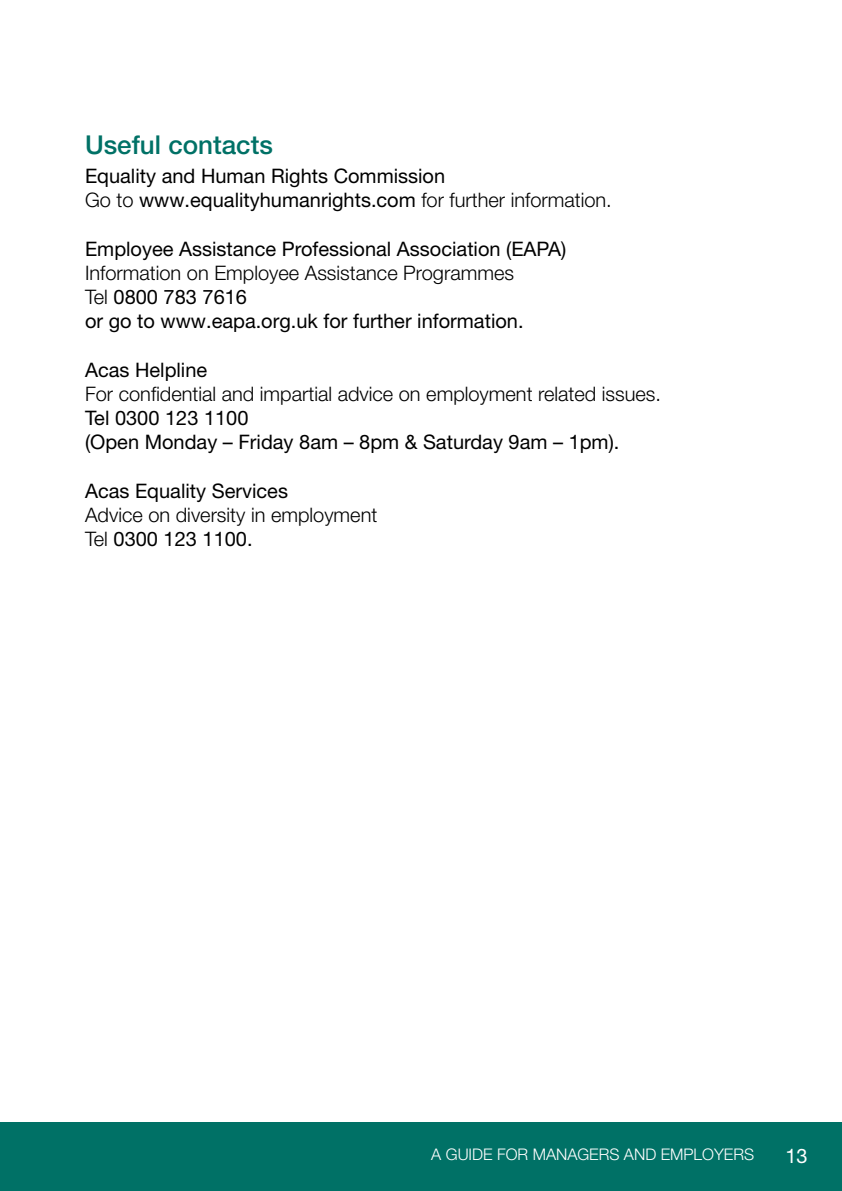
<style>
.page{position:relative;width:842px;height:1191px;background:#fff}
.page>*{position:absolute;margin:0;border:0;box-sizing:border-box;transform-origin:0 0}
.t1{font:500 26px "Helvetica Neue";color:#007166}
._04_-_Main_Text{font:20px/24px "Helvetica Neue";color:#000}
._04_-_Main_Text-2{font:300 20px/24px "Helvetica Neue";color:#000}
.t2{font:20px "Helvetica Neue";color:#fff}
.t3{font:300 16px "Helvetica Neue";color:#fff}
.s1{font-weight:300}
.s2{font-weight:400}
</style>
<div class="page">
<div style="left:0;top:1123px;width:842px;height:68px;background:#007166"></div>
<h2 class="t1" style="left:85px;top:129px;width:189px">Useful contacts</h2>
<h3 class="_04_-_Main_Text" style="left:85px;top:164px;width:362px">Equality and Human Rights Commission</h3>
<p class="_04_-_Main_Text" style="left:85px;top:188px;width:528px"><span class="s1">Go to</span> www.equalityhumanrights.com <span class="s1">for further information.</span></p>
<h3 class="_04_-_Main_Text" style="left:85px;top:237px;width:483px">Employee Assistance Professional Association (EAPA)</h3>
<p class="_04_-_Main_Text" style="left:85px;top:261px;width:440px"><span class="s1">Information on Employee Assistance Programmes<br>Tel</span> 0800 783 7616<br>or go to www.eapa.org.uk for further information.</p>
<h3 class="_04_-_Main_Text" style="left:85px;top:357px;width:124px">Acas Helpline</h3>
<p class="_04_-_Main_Text-2" style="left:85px;top:381px;width:578px">For confidential and impartial advice on employment related issues.<br><span class="s2">Tel 0300 123 1100<br>(Open Monday – Friday 8am – 8pm &amp; Saturday 9am – 1pm).</span></p>
<h3 class="_04_-_Main_Text" style="left:85px;top:478px;width:204px">Acas Equality Services</h3>
<p class="_04_-_Main_Text-2" style="left:85px;top:502px;width:294px">Advice on diversity in employment<br>Tel <span class="s2">0300 123 1100.</span></p>
<p class="t3" style="left:431px;top:1144px;width:324px">A GUIDE FOR MANAGERS AND EMPLOYERS</p>
<p class="t2" style="left:785px;top:1143px;width:24px">13</p>
</div>
